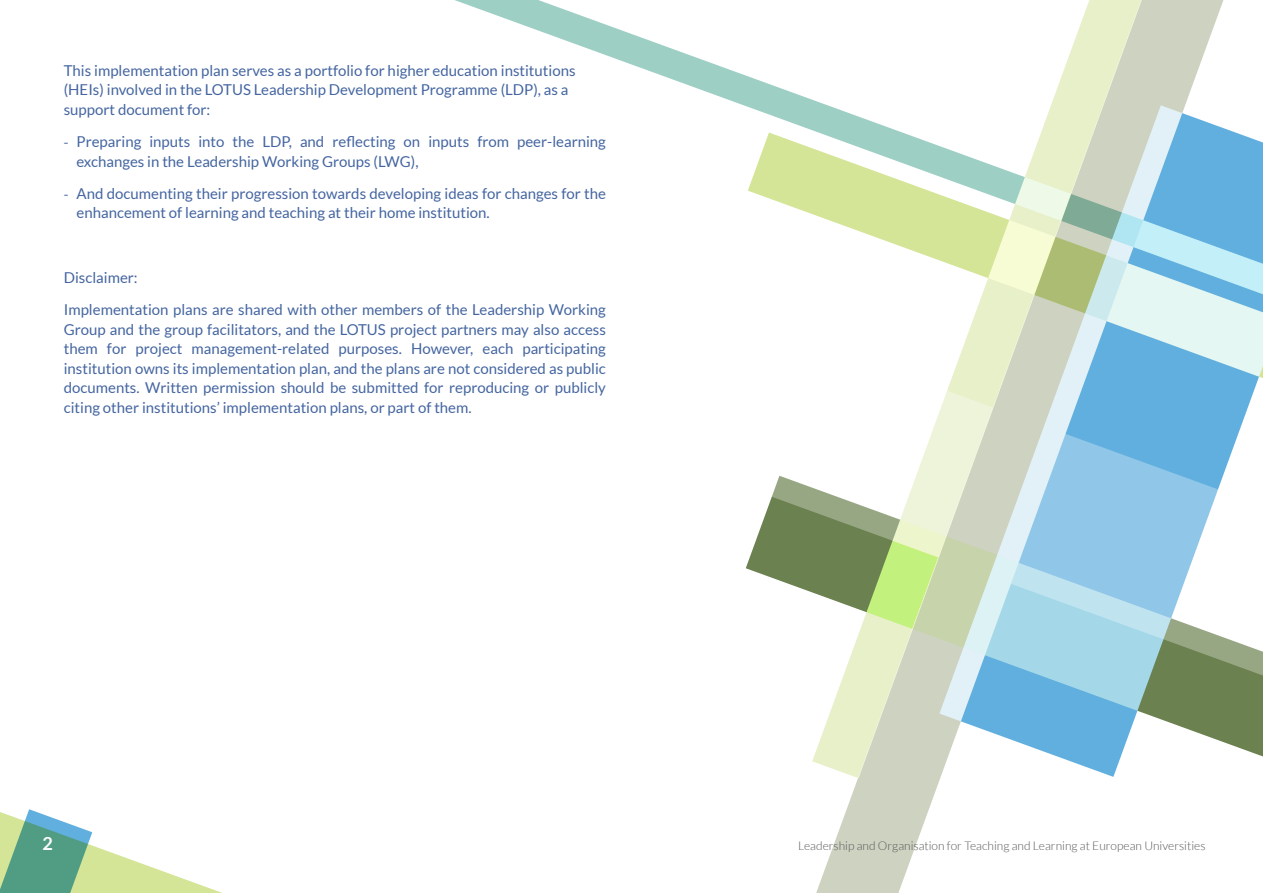
<style>
.page{position:relative;width:1263px;height:893px;background:#fff}
.page>*{position:absolute;margin:0;border:0;box-sizing:border-box;transform-origin:0 0}
.t1{font:700 18px "Lato";color:#fff}
.Body_text{font:15px/19.5px "Lato";color:#4465a0}
.t2{font:300 12px "Lato";color:#57585a}
.s1{font-family:"Calibri"}
</style>
<div class="page">
<svg style="left:0;top:809px;width:222px;height:84px"></svg>
<svg style="left:455px;top:0;width:310px;height:197px"></svg>
<svg style="left:765px;top:0;width:459px;height:893px"></svg>
<svg style="left:746px;top:476px;width:478px;height:322px"></svg>
<svg style="left:812px;top:0;width:377px;height:778px"></svg>
<svg style="left:939px;top:105px;width:324px;height:672px;background:#b6d5d7"></svg>
<p class="Body_text" style="left:64px;top:61px;width:513px">This implementation plan serves as a portfolio for higher education institutions (HEIs) involved in the LOTUS Leadership Development Programme (LDP), as a support document for:</p>
<p class="Body_text" style="left:77px;top:132px;width:531px;text-indent:-13px"><span class="s1">-</span> Preparing inputs into the LDP, and reflecting on inputs from peer-learning exchanges in the Leadership Working Groups (LWG),</p>
<p class="Body_text" style="left:77px;top:184px;width:531px;text-indent:-13px"><span class="s1">-</span> And documenting their progression towards developing ideas for changes for the enhancement of learning and teaching at their home institution.</p>
<p class="Body_text" style="left:64px;top:268px;width:75px">Disclaimer:</p>
<p class="Body_text" style="left:64px;top:300px;width:544px;text-align:justify">Implementation plans are shared with other members of the Leadership Working Group and the group facilitators, and the LOTUS project partners may also access them for project management-related purposes. However, each participating institution owns its implementation plan, and the plans are not considered as public documents. Written permission should be submitted for reproducing or publicly citing other institutions’ implementation plans, or part of them.</p>
<p class="t1" style="left:43px;top:834px;width:12px">2</p>
<p class="t2" style="left:798px;top:840px;width:409px">Leadership and Organisation for Teaching and Learning at European Universities</p>
</div>
